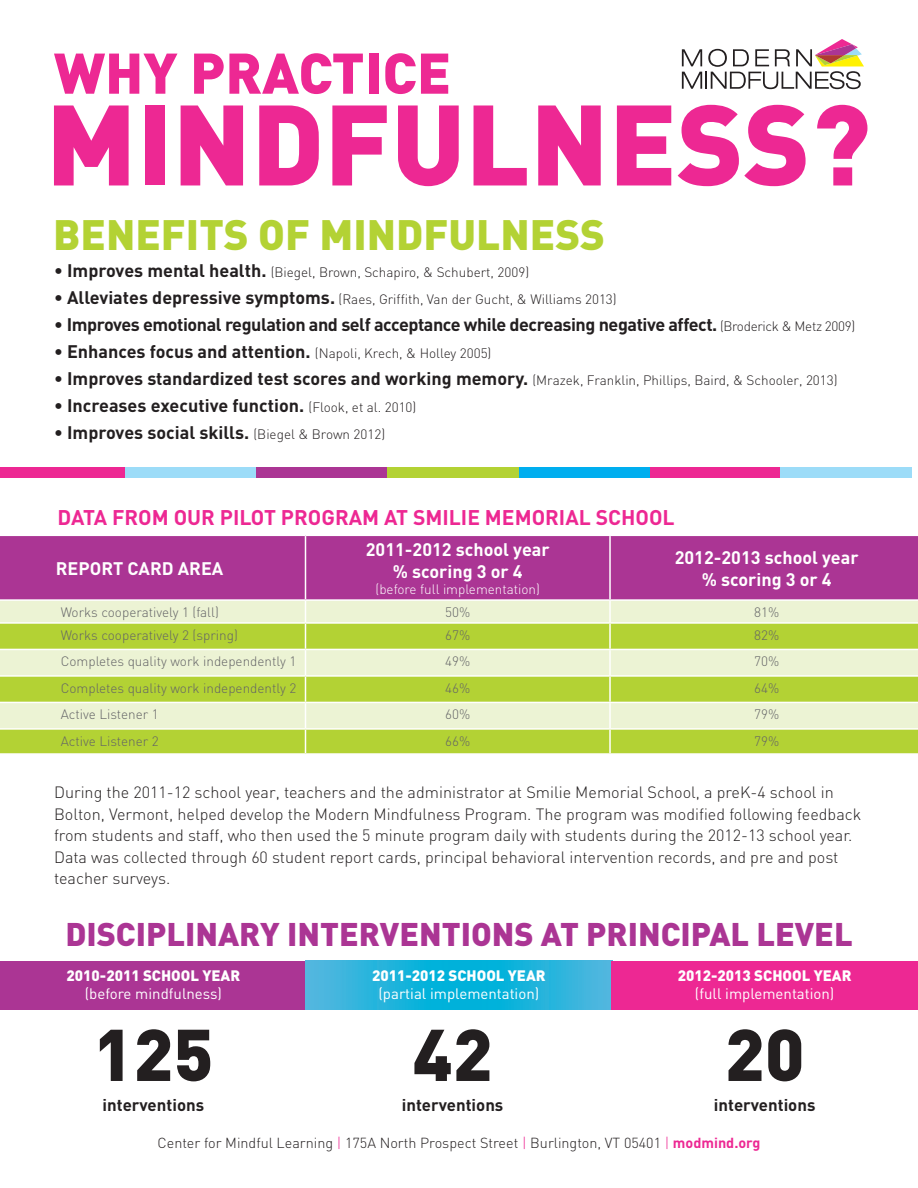
<style>
.page{position:relative;width:918px;height:1188px;background:#fff}
.page>*{position:absolute;margin:0;border:0;box-sizing:border-box;transform-origin:0 0}
.t1{font:900 112.35px "DIN";color:#ed2893}
.t2{font:900 72px "DIN";color:#231f20}
.t3{font:900 56.4px "DIN";color:#ed2893}
.t4{font:900 42px "DIN";color:#b3d234}
.t5{font:900 32.4px "DIN";color:#ab3594}
.t6{font:700 21px "DIN";color:#ed2893}
.t7{font:700 18px "DIN";letter-spacing:-.005em;color:#231f20}
.t8{font:700 18px "DIN";letter-spacing:-.025em;color:#231f20}
.t9{font:700 18px/21.6px "DIN";color:#fff;text-align:center}
.t10{font:700 16.8px "DIN";color:#231f20}
.t11{font:300 16.2px/21.6px "DIN";color:#231f20}
.t12{font:15px "DIN";color:#fff}
.t13{font:900 15px "DIN";color:#fff}
.t14{font:300 14.4px "DIN";color:#231f20}
.t15{font:300 13.5px "DIN";color:#636366}
.t16{font:300 13.5px "DIN";color:#231f20}
.t17{font:300 13.5px "DIN";color:#fff}
.s1{font-weight:700;font-size:18px}
.s2{font-weight:300;font-size:13.5px}
.s3{color:#ed2893}
.s4{font-weight:700;color:#ed2893}
</style>
<div class="page">
<div style="left:0;top:961px;width:307px;height:49px;background:#ab3594"></div>
<svg style="left:306px;top:961px;width:305px;height:49px;background:#22b3dc"></svg>
<div style="left:611px;top:961px;width:307px;height:49px;background:#ed2893"></div>
<svg style="left:682px;top:39px;width:182px;height:50px"></svg>
<div style="left:0;top:468px;width:125px;height:10px;background:#ed2893"></div>
<div style="left:125px;top:468px;width:132px;height:10px;background:#9cdcf8"></div>
<div style="left:518px;top:468px;width:132px;height:10px;background:#00aeef"></div>
<div style="left:257px;top:468px;width:131px;height:10px;background:#ab3594"></div>
<div style="left:650px;top:468px;width:131px;height:10px;background:#ed2893"></div>
<div style="left:387px;top:468px;width:131px;height:10px;background:#b3d234"></div>
<div style="left:780px;top:468px;width:132px;height:10px;background:#9cdcf8"></div>
<div style="left:0;top:536px;width:918px;height:63px;background:#ab3594"></div>
<div style="left:0;top:601px;width:918px;height:21px;background:#ecf3d4"></div>
<svg style="left:0;top:624px;width:918px;height:129px;background:#cadf76"></svg>
<hr style="left:305px;top:536px;width:1px;height:63px;background:#fff">
<hr style="left:609px;top:536px;width:2px;height:63px;background:#fff">
<hr style="left:609px;top:601px;width:2px;height:21px;background:#fff">
<hr style="left:609px;top:624px;width:2px;height:25px;background:#fff">
<hr style="left:0;top:649px;width:306px;height:1px;background:#fff">
<hr style="left:306px;top:649px;width:304px;height:1px;background:#fff">
<hr style="left:610px;top:649px;width:308px;height:1px;background:#fff">
<hr style="left:609px;top:650px;width:2px;height:25px;background:#fff">
<hr style="left:0;top:675px;width:306px;height:2px;background:#fff">
<hr style="left:306px;top:675px;width:304px;height:2px;background:#fff">
<hr style="left:610px;top:675px;width:308px;height:2px;background:#fff">
<hr style="left:609px;top:677px;width:2px;height:25px;background:#fff">
<hr style="left:0;top:702px;width:306px;height:1px;background:#fff">
<hr style="left:306px;top:702px;width:304px;height:1px;background:#fff">
<hr style="left:610px;top:702px;width:308px;height:1px;background:#fff">
<hr style="left:609px;top:703px;width:2px;height:25px;background:#fff">
<hr style="left:0;top:728px;width:306px;height:2px;background:#fff">
<hr style="left:306px;top:728px;width:304px;height:2px;background:#fff">
<svg style="left:305px;top:601px;width:1px;height:152px"></svg>
<hr style="left:610px;top:728px;width:308px;height:2px;background:#fff">
<hr style="left:609px;top:730px;width:2px;height:23px;background:#fff">
<h3 class="t3" style="left:54px;top:36px;width:399px">WHY PRACTICE</h3>
<h1 class="t1" style="left:46px;top:70px;width:826px">MINDFULNESS?</h1>
<h3 class="t4" style="left:53px;top:206px;width:554px">BENEFITS OF MINDFULNESS</h3>
<p class="t16" style="left:54px;top:264px;width:477px"><span class="s1">• Improves mental health.</span> (Biegel, Brown, Schapiro, &amp; Schubert, 2009)</p>
<p class="t16" style="left:54px;top:291px;width:564px"><span class="s1">• Alleviates depressive symptoms.</span> (Raes, Griffith, Van der Gucht, &amp; Williams 2013)</p>
<p class="t8" style="left:54px;top:313px;width:803px">• Improves emotional regulation and self acceptance while decreasing negative affect. <span class="s2">(Broderick &amp; Metz 2009)</span></p>
<p class="t7" style="left:54px;top:340px;width:439px">• Enhances focus and attention. <span class="s2">(Napoli, Krech, &amp; Holley 2005)</span></p>
<p class="t7" style="left:54px;top:367px;width:785px">• Improves standardized test scores and working memory. <span class="s2">(Mrazek, Franklin, Phillips, Baird, &amp; Schooler, 2013)</span></p>
<p class="t7" style="left:54px;top:394px;width:364px">• Increases executive function. <span class="s2">(Flook, et al. 2010)</span></p>
<p class="t7" style="left:54px;top:421px;width:333px">• Improves social skills. <span class="s2">(Biegel &amp; Brown 2012)</span></p>
<p class="t6" style="left:57px;top:504px;width:619px">DATA FROM OUR PILOT PROGRAM AT SMILIE MEMORIAL SCHOOL</p>
<p class="t9" style="left:56px;top:557px;width:169px">REPORT CARD AREA</p>
<p class="t9" style="left:366px;top:538px;width:185px">2011-2012 school year % scoring 3 or 4</p>
<p class="t17" style="left:375px;top:581px;width:166px">(before full implementation)</p>
<p class="t9" style="left:675px;top:546px;width:185px">2012-2013 school year % scoring 3 or 4</p>
<p class="t15" style="left:61px;top:604px;width:160px">Works cooperatively 1 (fall)</p>
<p class="t15" style="left:445px;top:604px;width:27px">50%</p>
<p class="t15" style="left:754px;top:604px;width:27px">81%</p>
<p class="t15" style="left:61px;top:627px;width:179px">Works cooperatively 2 (spring)</p>
<p class="t15" style="left:445px;top:627px;width:27px">67%</p>
<p class="t15" style="left:754px;top:627px;width:27px">82%</p>
<p class="t15" style="left:61px;top:653px;width:237px">Completes quality work independently 1</p>
<p class="t15" style="left:445px;top:653px;width:27px">49%</p>
<p class="t15" style="left:754px;top:653px;width:27px">70%</p>
<p class="t15" style="left:61px;top:680px;width:237px">Completes quality work independently 2</p>
<p class="t15" style="left:445px;top:680px;width:27px">46%</p>
<p class="t15" style="left:754px;top:680px;width:27px">64%</p>
<p class="t15" style="left:61px;top:706px;width:100px">Active Listener 1</p>
<p class="t15" style="left:445px;top:706px;width:27px">60%</p>
<p class="t15" style="left:754px;top:706px;width:27px">79%</p>
<p class="t15" style="left:61px;top:733px;width:100px">Active Listener 2</p>
<p class="t15" style="left:445px;top:733px;width:27px">66%</p>
<p class="t15" style="left:754px;top:733px;width:27px">79%</p>
<p class="t11" style="left:54px;top:781px;width:809px">During the 2011-12 school year, teachers and the administrator at Smilie Memorial School, a preK-4 school in Bolton, Vermont, helped develop the Modern Mindfulness Program. The program was modified following feedback from students and staff, who then used the 5 minute program daily with students during the 2012-13 school year.<br>Data was collected through 60 student report cards, principal behavioral intervention records, and pre and post teacher surveys.</p>
<h3 class="t5" style="left:65px;top:913px;width:789px">DISCIPLINARY INTERVENTIONS AT PRINCIPAL LEVEL</h3>
<p class="t13" style="left:67px;top:965px;width:175px">2010-2011 SCHOOL YEAR</p>
<p class="t12" style="left:85px;top:984px;width:139px">(before mindfulness)</p>
<p class="t13" style="left:372px;top:965px;width:175px">2011-2012 SCHOOL YEAR</p>
<p class="t12" style="left:378px;top:984px;width:162px">(partial implementation)</p>
<p class="t13" style="left:678px;top:965px;width:175px">2012-2013 SCHOOL YEAR</p>
<p class="t12" style="left:695px;top:984px;width:141px">(full implementation)</p>
<h2 class="t2" style="left:93px;top:1007px;width:122px">125</h2>
<h2 class="t2" style="left:413px;top:1007px;width:82px">42</h2>
<h2 class="t2" style="left:725px;top:1007px;width:82px">20</h2>
<p class="t10" style="left:103px;top:1094px;width:103px">interventions</p>
<p class="t10" style="left:402px;top:1094px;width:103px">interventions</p>
<p class="t10" style="left:714px;top:1094px;width:103px">interventions</p>
<p class="t14" style="left:158px;top:1134px;width:604px">Center for Mindful Learning <span class="s3">|</span> 175A North Prospect Street <span class="s3">|</span> Burlington, VT 05401 <span class="s3">|</span> <span class="s4">modmind.org</span></p>
</div>
